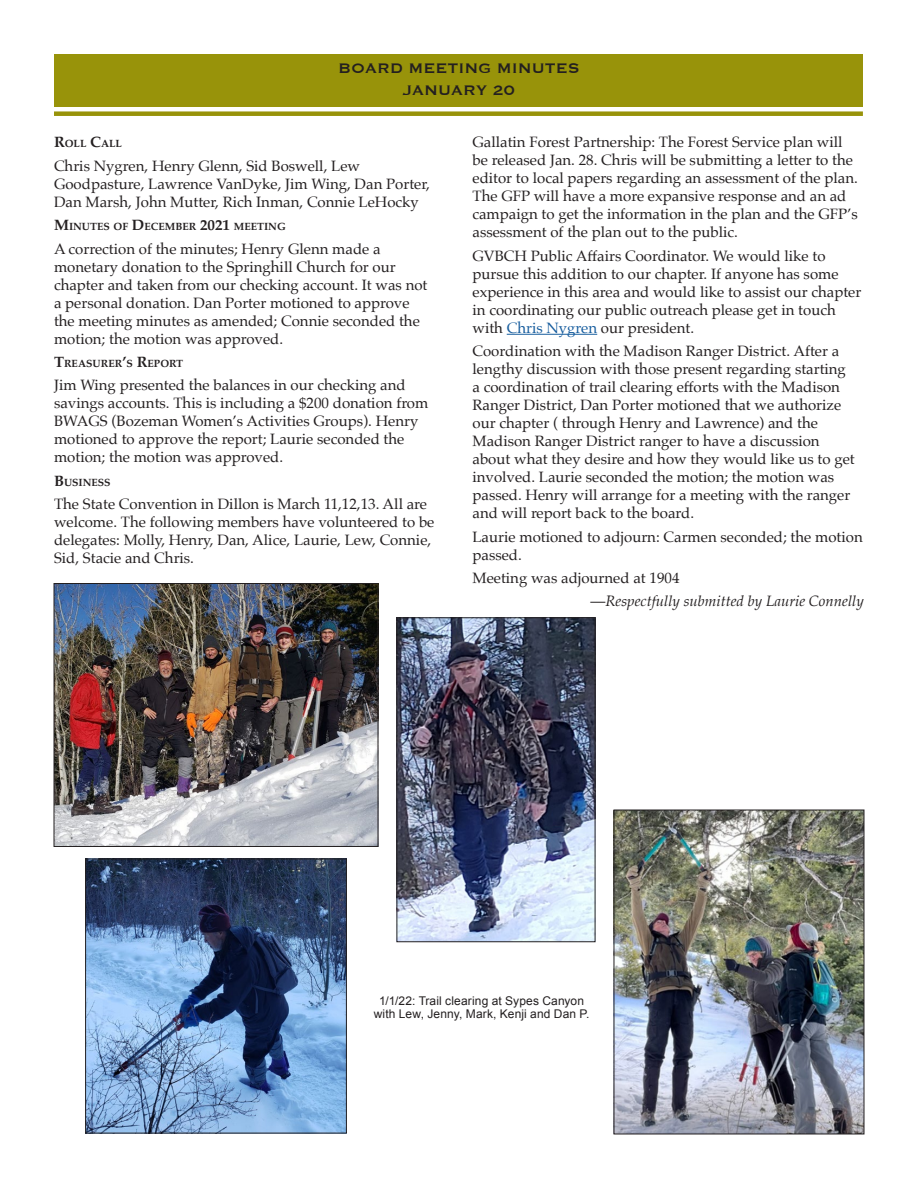
<style>
.page{position:relative;width:918px;height:1188px;background:#fff}
.page>*{position:absolute;margin:0;border:0;box-sizing:border-box;transform-origin:0 0}
.Page_heading_on_gree{font:18px "Copperplate";color:#231f20}
.gvbch_minutes{font:15px/18px "Palatino";color:#231f20}
.gvbch_minutes-2{font:italic 15px "Palatino";color:#231f20}
.photo_caption{font:12px/13.5px "Arial";letter-spacing:.01em;color:#231f20;text-align:center}
.minutes_sub_title{font:700 10.5px "Palatino";color:#231f20}
.s1{font-size:15px}
.s2{color:#175d9e}
.s3{font-style:normal}
</style>
<div class="page">
<div style="left:54px;top:54px;width:809px;height:52px;background:#98930a"></div>
<div style="left:54px;top:111px;width:809px;height:5px;background:#98930a"></div>
<hr style="left:507px;top:334px;width:90px;height:1px;background:#175d9e">
<img style="left:399px;top:619px;width:194px;height:321px">
<div style="left:397px;top:617px;width:198px;height:325px;border:1px solid #231f20"></div>
<img style="left:56px;top:585px;width:320px;height:260px">
<div style="left:54px;top:583px;width:324px;height:264px;border:1px solid #231f20"></div>
<img style="left:616px;top:812px;width:246px;height:320px">
<div style="left:614px;top:810px;width:250px;height:324px;border:1px solid #231f20"></div>
<img style="left:87px;top:861px;width:258px;height:270px">
<div style="left:85px;top:859px;width:262px;height:274px;border:1px solid #231f20"></div>
<p class="Page_heading_on_gree" style="left:338px;top:57px;width:243px">BOARD MEETING MINUTES</p>
<p class="Page_heading_on_gree" style="left:403px;top:78px;width:113px">JANUARY 20</p>
<p class="minutes_sub_title" style="left:54px;top:135px;width:69px"><span class="s1">R</span>OLL <span class="s1">C</span>ALL</p>
<p class="gvbch_minutes" style="left:54px;top:157px;width:378px">Chris Nygren, Henry Glenn, Sid Boswell, Lew<br>Goodpasture, Lawrence VanDyke, Jim Wing, Dan Porter,<br>Dan Marsh, John Mutter, Rich Inman, Connie LeHocky</p>
<p class="minutes_sub_title" style="left:54px;top:218px;width:233px"><span class="s1">M</span>INUTES OF <span class="s1">D</span>ECEMBER <span class="s1">2021</span> MEETING</p>
<p class="gvbch_minutes" style="left:54px;top:239px;width:375px">A correction of the minutes; Henry Glenn made a monetary donation to the Springhill Church for our chapter and taken from our checking account. It was not a personal donation. Dan Porter motioned to approve the meeting minutes as amended; Connie seconded the motion; the motion was approved.</p>
<p class="minutes_sub_title" style="left:54px;top:354px;width:131px"><span class="s1">T</span>REASURER<span class="s1">’</span>S <span class="s1">R</span>EPORT</p>
<p class="gvbch_minutes" style="left:54px;top:376px;width:376px">Jim Wing presented the balances in our checking and savings accounts. This is including a $200 donation from BWAGS (Bozeman Women’s Activities Groups). Henry motioned to approve the report; Laurie seconded the motion; the motion was approved.</p>
<p class="minutes_sub_title" style="left:54px;top:473px;width:58px"><span class="s1">B</span>USINESS</p>
<p class="gvbch_minutes" style="left:54px;top:495px;width:382px">The State Convention in Dillon is March 11,12,13. All are welcome. The following members have volunteered to be delegates: Molly, Henry, Dan, Alice, Laurie, Lew, Connie, Sid, Stacie and Chris.</p>
<p class="gvbch_minutes" style="left:472px;top:133px;width:387px">Gallatin Forest Partnership: The Forest Service plan will be released Jan. 28. Chris will be submitting a letter to the editor to local papers regarding an assessment of the plan.<br>The GFP will have a more expansive response and an ad campaign to get the information in the plan and the GFP’s assessment of the plan out to the public.</p>
<p class="gvbch_minutes" style="left:472px;top:247px;width:390px">GVBCH Public Affairs Coordinator. We would like to pursue this addition to our chapter. If anyone has some experience in this area and would like to assist our chapter in coordinating our public outreach please get in touch with <span class="s2">Chris Nygren</span> our president.</p>
<p class="gvbch_minutes" style="left:472px;top:342px;width:384px">Coordination with the Madison Ranger District. After a lengthy discussion with those present regarding starting a coordination of trail clearing efforts with the Madison Ranger District, Dan Porter motioned that we authorize our chapter ( through Henry and Lawrence) and the Madison Ranger District ranger to have a discussion about what they desire and how they would like us to get involved. Laurie seconded the motion; the motion was passed. Henry will arrange for a meeting with the ranger and will report back to the board.</p>
<p class="gvbch_minutes" style="left:472px;top:527px;width:392px">Laurie motioned to adjourn: Carmen seconded; the motion passed.</p>
<p class="gvbch_minutes" style="left:472px;top:569px;width:209px">Meeting was adjourned at 1904</p>
<p class="gvbch_minutes-2" style="left:591px;top:589px;width:275px"><span class="s3">—</span>Respectfully submitted by Laurie Connelly</p>
<p class="photo_caption" style="left:374px;top:994px;width:217px">1/1/22: Trail clearing at Sypes Canyon with Lew, Jenny, Mark, Kenji and Dan P.</p>
</div>
